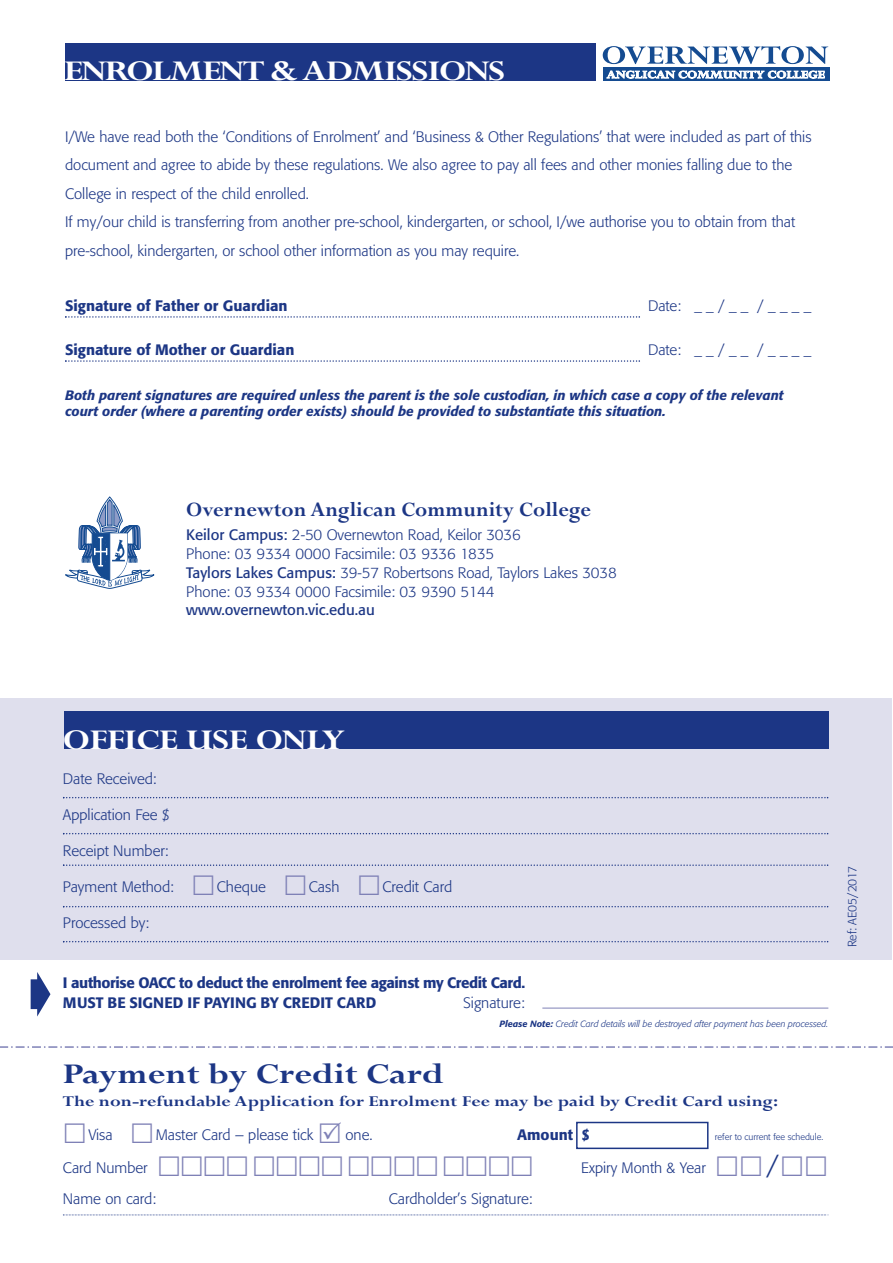
<style>
.page{position:relative;width:893px;height:1263px;background:#fff}
.page>*{position:absolute;margin:0;border:0;box-sizing:border-box;transform-origin:0 0}
.t1{font:37.5px "Perpetua";color:#1c3685}
.t2{font:700 31.5px "Perpetua";letter-spacing:-.045em;color:#fff;scale:1.2 1}
.t3{font:700 31.5px "Perpetua";color:#1c3685;scale:1.2 1}
.t4{font:700 31.5px "Perpetua";letter-spacing:-.025em;color:#fff;scale:1.2 1}
.t5{font:700 22.5px "Perpetua";color:#1c3685}
.t6{font:700 16.5px "Perpetua";color:#1c3685;scale:1.2 1}
.t7{font:300 15px/28.5px "Formata";color:#1c3685}
.t8{font:500 15px/19.6px "Formata";letter-spacing:-.025em;color:#1c3685}
.t9{font:500 15px "Formata";color:#1c3685}
.t10{font:15px "Formata";color:#1c3685}
.t11{font:italic 500 13.5px/16.5px "Formata";color:#1c3685}
.t12{font:300 12px "Formata";color:#1c3685}
.t13{font:italic 300 9px "Formata";color:#1c3685}
.t14{font:300 9px "Formata";color:#1c3685}
.s1{font-weight:400}
.s2{font-weight:500}
</style>
<div class="page">
<div style="left:65px;top:43px;width:530px;height:37px;background:#1c3685"></div>
<svg style="left:603px;top:67px;width:226px;height:14px"></svg>
<svg style="left:603px;top:46px;width:225px;height:32px"></svg>
<svg style="left:65px;top:316px;width:575px;height:2px"></svg>
<svg style="left:65px;top:360px;width:575px;height:2px"></svg>
<div style="left:0;top:699px;width:892px;height:261px;background:#dfdfed"></div>
<svg style="left:0;top:1046px;width:893px;height:2px"></svg>
<svg style="left:63px;top:1214px;width:766px;height:1px"></svg>
<div style="left:576px;top:1122px;width:132px;height:27px;border:2px solid #1c3685"></div>
<svg style="left:63px;top:797px;width:765px;height:1px"></svg>
<svg style="left:63px;top:833px;width:765px;height:1px"></svg>
<svg style="left:63px;top:864px;width:765px;height:2px"></svg>
<svg style="left:63px;top:906px;width:765px;height:1px"></svg>
<svg style="left:63px;top:941px;width:765px;height:1px"></svg>
<div style="left:64px;top:712px;width:764px;height:37px;background:#1c3685"></div>
<hr style="left:542px;top:1008px;width:286px;height:1px;background:#7f81b6">
<svg style="left:65px;top:497px;width:89px;height:92px"></svg>
<h2 class="t2" style="left:64px;top:60px;width:370px">ENROLMENT &amp;ADMISSIONS</h2>
<p class="t7" style="left:65px;top:123px;width:748px">I/We have read both the ‘Conditions of Enrolment’ and ‘Business &amp; Other Regulations’ that were included as part of this document and agree to abide by these regulations. We also agree to pay all fees and other monies falling due to the College in respect of the child enrolled.<br>If my/our child is transferring from another pre-school, kindergarten, or school, I/we authorise you to obtain from that pre-school, kindergarten, or school other information as you may require.</p>
<p class="t9" style="left:65px;top:299px;width:224px">Signature of Father or Guardian</p>
<p class="t7" style="left:648px;top:293px;width:165px">Date: __/__ /____</p>
<p class="t9" style="left:65px;top:344px;width:231px">Signature of Mother or Guardian</p>
<p class="t7" style="left:648px;top:337px;width:165px">Date: __/__ /____</p>
<p class="t11" style="left:65px;top:388px;width:720px">Both parent signatures are required unless the parent is the sole custodian, in which case a copy of the relevant court order (where a parenting order exists) should be provided to substantiate this situation.</p>
<h3 class="t5" style="left:186px;top:501px;width:406px">Overnewton Anglican Community College</h3>
<p class="t7" style="left:186px;top:527px;width:432px;line-height:18.8px"><span class="s1">Keilor Campus:</span> 2-50 Overnewton Road, Keilor 3036<br>Phone: 03 9334 0000 Facsimile: 03 9336 1835<br><span class="s1">Taylors Lakes Campus:</span> 39-57 Robertsons Road, Taylors Lakes 3038<br>Phone: 03 9334 0000 Facsimile: 03 9390 5144</p>
<p class="t10" style="left:186px;top:604px;width:190px">www.overnewton.vic.edu.au</p>
<h2 class="t4" style="left:63px;top:728px;width:237px">OFFICE USE ONLY</h2>
<p class="t7" style="left:63px;top:765px;width:95px">Date Received:</p>
<p class="t7" style="left:63px;top:801px;width:108px">Application Fee $</p>
<p class="t7" style="left:63px;top:837px;width:107px">Receipt Number:</p>
<p class="t7" style="left:63px;top:873px;width:113px">Payment Method:</p>
<p class="t7" style="left:217px;top:873px;width:51px">Cheque</p>
<p class="t7" style="left:309px;top:873px;width:32px">Cash</p>
<p class="t7" style="left:382px;top:873px;width:71px">Credit Card</p>
<p class="t7" style="left:63px;top:909px;width:88px">Processed by:</p>
<p class="t8" style="left:63px;top:975px;width:464px">I authorise OACC to deduct the enrolment fee against my Credit Card.<br>MUST BE SIGNED IF PAYING BY CREDIT CARD</p>
<p class="t7" style="left:463px;top:990px;width:63px">Signature:</p>
<p class="t13" style="left:500px;top:1020px;width:330px"><span class="s2">Please Note:</span> Credit Card details will be destroyed after payment has been processed.</p>
<h2 class="t3" style="left:63px;top:1062px;width:319px">Payment by Credit Card</h2>
<p class="t6" style="left:63px;top:1095px;width:597px">The non-refundable Application for Enrolment Fee may be paid by Credit Card using:</p>
<p class="t7" style="left:88px;top:1121px;width:26px">Visa</p>
<p class="t7" style="left:156px;top:1121px;width:159px">Master Card – please tick</p>
<p class="t7" style="left:345px;top:1121px;width:29px">one.</p>
<p class="t9" style="left:517px;top:1128px;width:74px">Amount $</p>
<p class="t14" style="left:715px;top:1133px;width:110px">refer to current fee schedule.</p>
<p class="t7" style="left:63px;top:1154px;width:86px">Card Number</p>
<p class="t7" style="left:581px;top:1154px;width:126px">Expiry Month &amp; Year</p>
<h1 class="t1" style="left:763px;top:1153px;width:20px">/</h1>
<p class="t7" style="left:63px;top:1186px;width:95px">Name on card:</p>
<p class="t7" style="left:389px;top:1186px;width:145px">Cardholder’s Signature:</p>
<p class="t12" style="left:847px;top:947px;width:83px;rotate:-90deg">Ref: AE05/2017</p>
</div>
